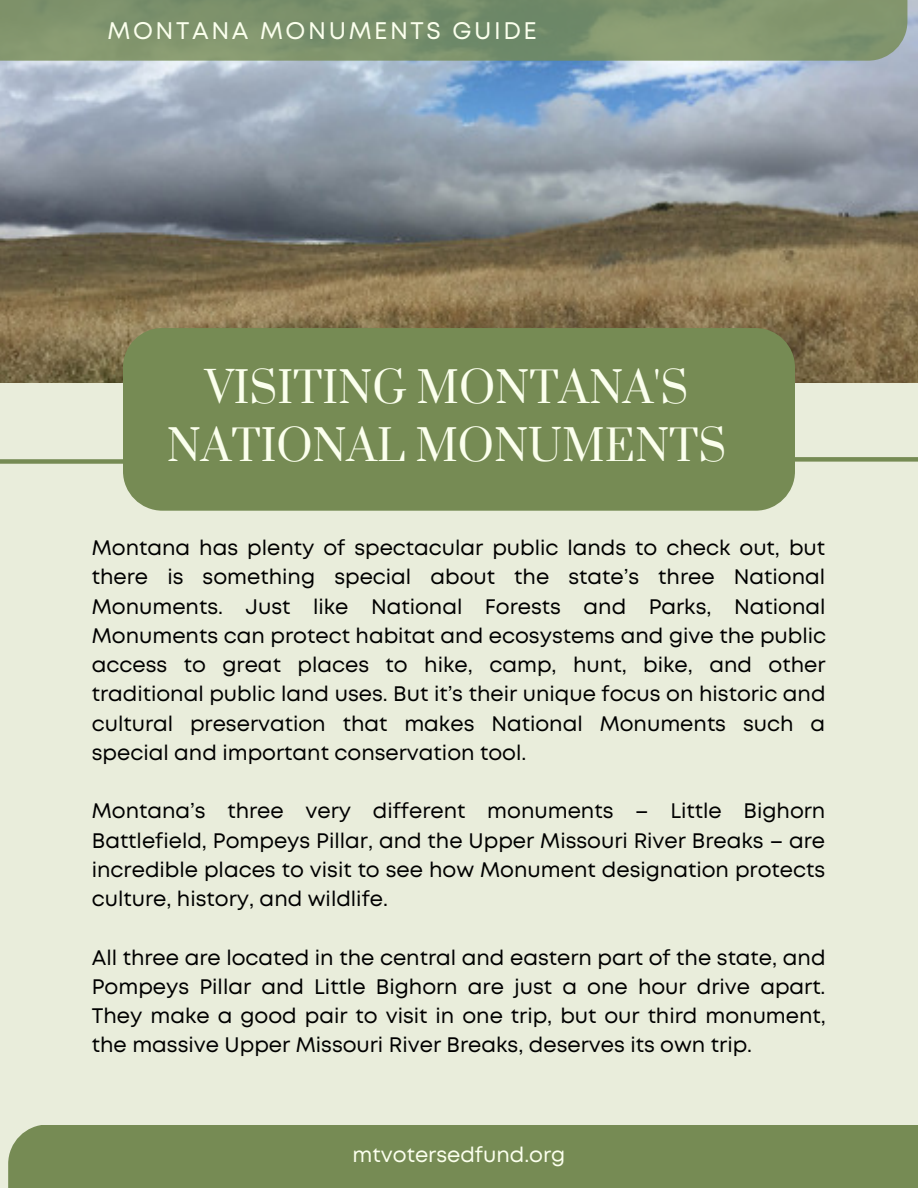
<style>
.page{position:relative;width:918px;height:1188px;background:#e9eddb}
.page>*{position:absolute;margin:0;border:0;box-sizing:border-box;transform-origin:0 0}
.t1{font:42px/58.5px "Prata";color:#fbffed;text-align:center}
.t2{font:24px "Mont";letter-spacing:.11em;color:#fbffed}
.t3{font:21px/29.2px "Mont";color:#000;text-align:justify}
.t4{font:21px "Mont";color:#fbffed}
</style>
<div class="page">
<img style="left:0;top:0;width:918px;height:382px">
<div style="left:0;top:459px;width:143px;height:5px;background:#768b54"></div>
<div style="left:745px;top:457px;width:173px;height:5px;background:#768b54"></div>
<div style="left:123px;top:328px;width:672px;height:183px;background:#768b54;border-radius:39px"></div>
<div style="left:8px;top:1125px;width:910px;height:63px;background:#768b54"></div>
<svg style="left:0;top:0;width:907px;height:61px;background:#7e936e"></svg>
<p class="t2" style="left:108px;top:22px;width:431px">MONTANA MONUMENTS GUIDE</p>
<p class="t1" style="left:167px;top:360px;width:561px">VISITING MONTANA'S<br>NATIONAL MONUMENTS</p>
<p class="t3" style="left:92px;top:535px;width:736px">Montana has plenty of spectacular public lands to check out, but there is something special about the state’s three National Monuments. Just like National Forests and Parks, National Monuments can protect habitat and ecosystems and give the public access to great places to hike, camp, hunt, bike, and other traditional public land uses. But it’s their unique focus on historic and cultural preservation that makes National Monuments such a special and important conservation tool.</p>
<p class="t3" style="left:92px;top:798px;width:735px">Montana’s three very different monuments – Little Bighorn Battlefield, Pompeys Pillar, and the Upper Missouri River Breaks – are incredible places to visit to see how Monument designation protects culture, history, and wildlife.</p>
<p class="t3" style="left:92px;top:944px;width:736px">All three are located in the central and eastern part of the state, and Pompeys Pillar and Little Bighorn are just a one hour drive apart.<br>They make a good pair to visit in one trip, but our third monument, the massive Upper Missouri River Breaks, deserves its own trip.</p>
<p class="t4" style="left:353px;top:1147px;width:214px">mtvotersedfund.org</p>
</div>
